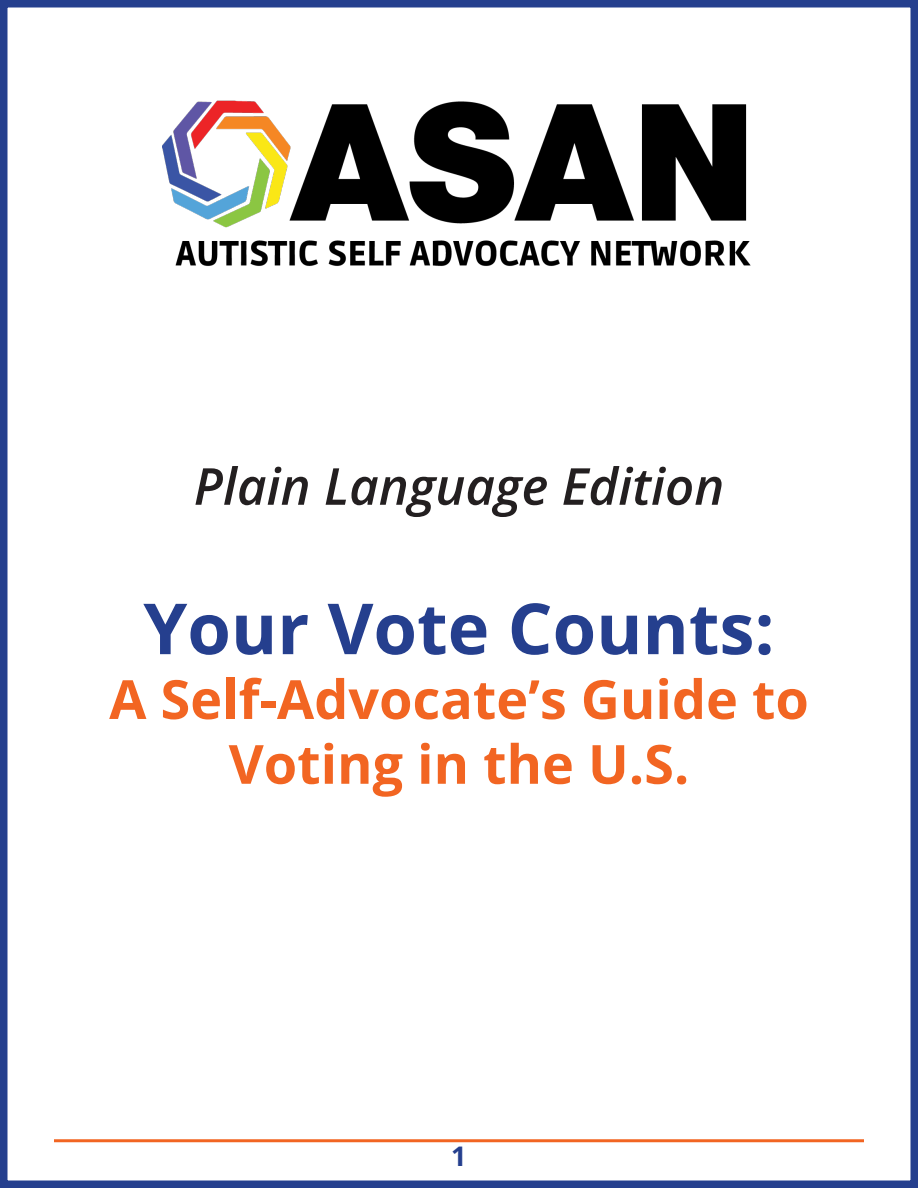
<style>
.page{position:relative;width:918px;height:1188px;background:#fff}
.page>*{position:absolute;margin:0;border:0;box-sizing:border-box;transform-origin:0 0}
.t1{font:700 70.5px "Open Sans";color:#253f8e}
.t2{font:700 54px/64.8px "Open Sans";color:#f26522;text-align:center}
.t3{font:italic 600 51px "Open Sans";color:#231f20}
.t4{font:700 27px "Open Sans";color:#253f8e}
</style>
<div class="page">
<div style="left:0;top:0;width:918px;height:1188px;border:8px solid #253f8e"></div>
<hr style="left:54px;top:1139px;width:810px;height:3px;background:#f26522">
<img style="left:162px;top:100px;width:589px;height:166px">
<p class="t3" style="left:194px;top:451px;width:532px">Plain Language Edition</p>
<p class="t1" style="left:143px;top:579px;width:633px">Your Vote Counts:</p>
<p class="t2" style="left:109px;top:666px;width:701px">A Self-Advocate’s Guide to<br>Voting in the U.S.</p>
<p class="t4" style="left:451px;top:1137px;width:17px">1</p>
</div>
